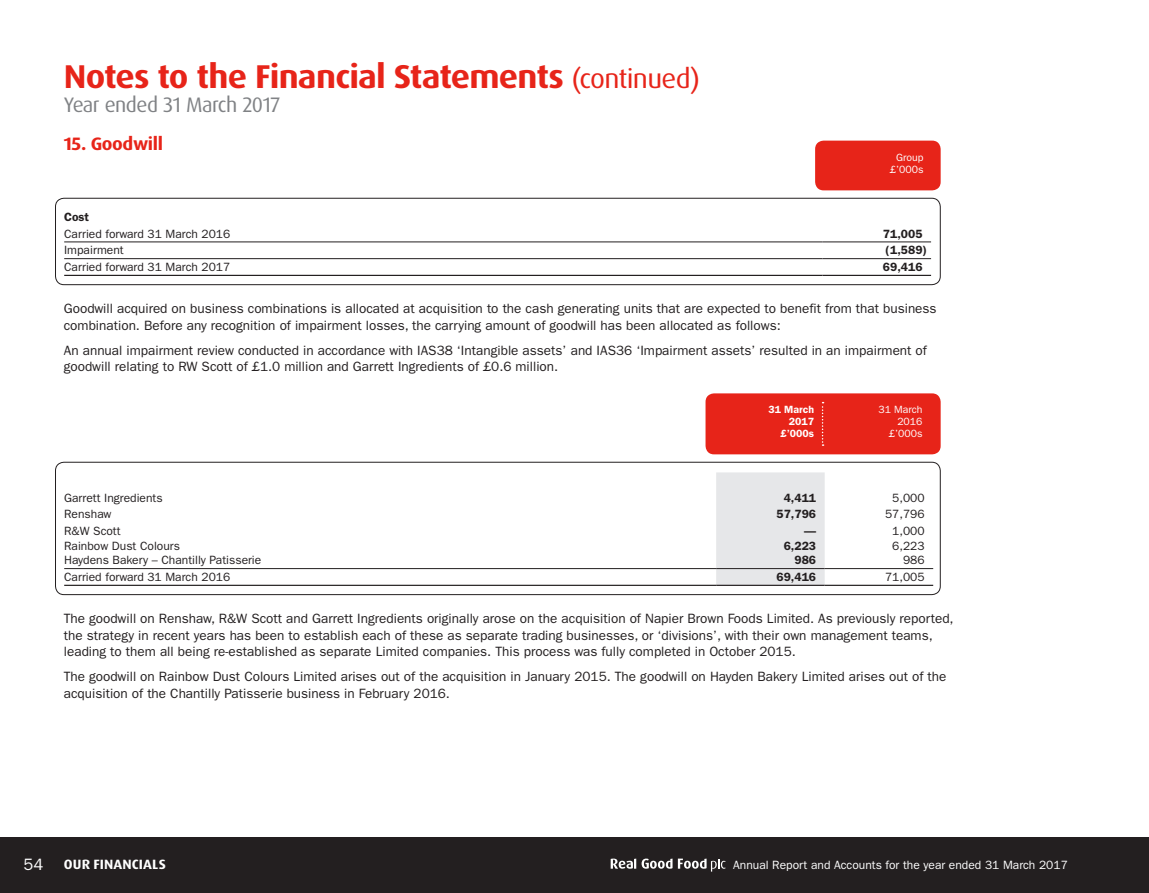
<style>
.page{position:relative;width:1149px;height:893px;background:#fff}
.page>*{position:absolute;margin:0;border:0;box-sizing:border-box;transform-origin:0 0}
.t1{font:700 33px "Dax OT";letter-spacing:-.025em;color:#e72419;scale:1.05 1}
.t2{font:21px "Dax OT";letter-spacing:-.025em;color:#808285}
.t3{font:700 18px "Dax OT";letter-spacing:-.02em;color:#e72419;scale:1.05 1}
.t4{font:16.5px "ITC Franklin Gothic Std";color:#fff}
.t5{font:13.5px/16.5px "ITC Franklin Gothic Std";color:#231f20}
.t6{font:700 13.5px "Dax OT";letter-spacing:.01em;color:#fff;scale:1.05 1}
.t7{font:12px "ITC Franklin Gothic Std";color:#231f20}
.t8{font:600 12px "ITC Franklin Gothic Std";color:#231f20}
.t9{font:12px "ITC Franklin Gothic Std";color:#fff}
.t10{font:10.5px/12px "ITC Franklin Gothic Std";color:#fff;text-align:right}
.t11{font:600 10.5px/12px "ITC Franklin Gothic Std";color:#fff;text-align:right}
.s1{font-weight:400;font-size:27px}
</style>
<div class="page">
<hr style="left:64px;top:275px;width:758px;height:1px;background:#231f20">
<hr style="left:822px;top:275px;width:108px;height:1px;background:#231f20">
<hr style="left:64px;top:242px;width:758px;height:1px;background:#231f20">
<hr style="left:64px;top:258px;width:758px;height:1px;background:#231f20">
<hr style="left:822px;top:242px;width:108px;height:1px;background:#231f20">
<hr style="left:822px;top:258px;width:108px;height:1px;background:#231f20">
<div style="left:55px;top:198px;width:885px;height:87px;border:1px solid #231f20;border-radius:9px"></div>
<div style="left:814px;top:141px;width:126px;height:49px;background:#e72419;border-radius:9px"></div>
<div style="left:716px;top:472px;width:108px;height:113px;background:#e6e7e9"></div>
<hr style="left:64px;top:568px;width:652px;height:1px;background:#231f20">
<hr style="left:824px;top:568px;width:108px;height:1px;background:#231f20">
<hr style="left:716px;top:585px;width:108px;height:1px;background:#231f20">
<hr style="left:716px;top:568px;width:108px;height:1px;background:#231f20">
<hr style="left:64px;top:585px;width:652px;height:1px;background:#231f20">
<hr style="left:824px;top:585px;width:108px;height:1px;background:#231f20">
<div style="left:55px;top:462px;width:885px;height:133px;border:1px solid #231f20;border-radius:9px"></div>
<div style="left:705px;top:393px;width:235px;height:61px;background:#e72419;border-radius:9px"></div>
<svg style="left:821px;top:402px;width:2px;height:44px"></svg>
<div style="left:0;top:838px;width:1148px;height:55px;background:#231f20"></div>
<svg style="left:610px;top:859px;width:115px;height:13px"></svg>
<h1 class="t1" style="left:64px;top:55px;width:607px">Notes to the Financial Statements <span class="s1">(continued)</span></h1>
<h2 class="t2" style="left:64px;top:91px;width:218px">Year ended 31 March 2017</h2>
<h3 class="t3" style="left:64px;top:132px;width:96px">15. Goodwill</h3>
<p class="t10" style="left:889px;top:151px;width:35px">Group £’000s</p>
<p class="t8" style="left:64px;top:210px;width:26px">Cost</p>
<p class="t7" style="left:64px;top:227px;width:168px">Carried forward 31 March 2016</p>
<p class="t8" style="left:882px;top:226px;width:41px">71,005</p>
<p class="t7" style="left:64px;top:243px;width:61px">Impairment</p>
<p class="t8" style="left:885px;top:243px;width:43px">(1,589)</p>
<p class="t7" style="left:64px;top:260px;width:168px">Carried forward 31 March 2017</p>
<p class="t8" style="left:882px;top:260px;width:41px">69,416</p>
<p class="t5" style="left:64px;top:300px;width:874px">Goodwill acquired on business combinations is allocated at acquisition to the cash generating units that are expected to benefit from that business combination. Before any recognition of impairment losses, the carrying amount of goodwill has been allocated as follows:</p>
<p class="t5" style="left:64px;top:342px;width:864px">An annual impairment review conducted in accordance with IAS38 ‘Intangible assets’ and IAS36 ‘Impairment assets’ resulted in an impairment of goodwill relating to RW Scott of £1.0 million and Garrett Ingredients of £0.6 million.</p>
<p class="t11" style="left:768px;top:404px;width:47px">31 March<br>2017 £’000s</p>
<p class="t10" style="left:878px;top:404px;width:46px">31 March<br>2016 £’000s</p>
<p class="t7" style="left:64px;top:491px;width:100px">Garrett Ingredients</p>
<p class="t8" style="left:783px;top:490px;width:34px">4,411</p>
<p class="t7" style="left:892px;top:491px;width:34px">5,000</p>
<p class="t7" style="left:64px;top:507px;width:49px">Renshaw</p>
<p class="t8" style="left:776px;top:507px;width:41px">57,796</p>
<p class="t7" style="left:884px;top:507px;width:41px">57,796</p>
<p class="t7" style="left:64px;top:524px;width:58px">R&amp;W Scott</p>
<p class="t8" style="left:803px;top:524px;width:13px">—</p>
<p class="t7" style="left:891px;top:524px;width:34px">1,000</p>
<p class="t7" style="left:64px;top:539px;width:117px">Rainbow Dust Colours</p>
<p class="t8" style="left:783px;top:538px;width:34px">6,223</p>
<p class="t7" style="left:891px;top:539px;width:34px">6,223</p>
<p class="t7" style="left:64px;top:553px;width:199px">Haydens Bakery – Chantilly Patisserie</p>
<p class="t8" style="left:794px;top:553px;width:23px">986</p>
<p class="t7" style="left:902px;top:553px;width:23px">986</p>
<p class="t7" style="left:64px;top:570px;width:168px">Carried forward 31 March 2016</p>
<p class="t8" style="left:776px;top:570px;width:41px">69,416</p>
<p class="t7" style="left:884px;top:570px;width:41px">71,005</p>
<p class="t5" style="left:64px;top:610px;width:891px">The goodwill on Renshaw, R&amp;W Scott and Garrett Ingredients originally arose on the acquisition of Napier Brown Foods Limited. As previously reported, the strategy in recent years has been to establish each of these as separate trading businesses, or ‘divisions’, with their own management teams, leading to them all being re-established as separate Limited companies. This process was fully completed in October 2015.</p>
<p class="t5" style="left:64px;top:668px;width:883px">The goodwill on Rainbow Dust Colours Limited arises out of the acquisition in January 2015. The goodwill on Hayden Bakery Limited arises out of the acquisition of the Chantilly Patisserie business in February 2016.</p>
<p class="t4" style="left:23px;top:855px;width:21px">54</p>
<p class="t6" style="left:64px;top:855px;width:99px">OUR FINANCIALS</p>
<p class="t9" style="left:733px;top:858px;width:336px">Annual Report and Accounts for the year ended 31 March 2017</p>
</div>
